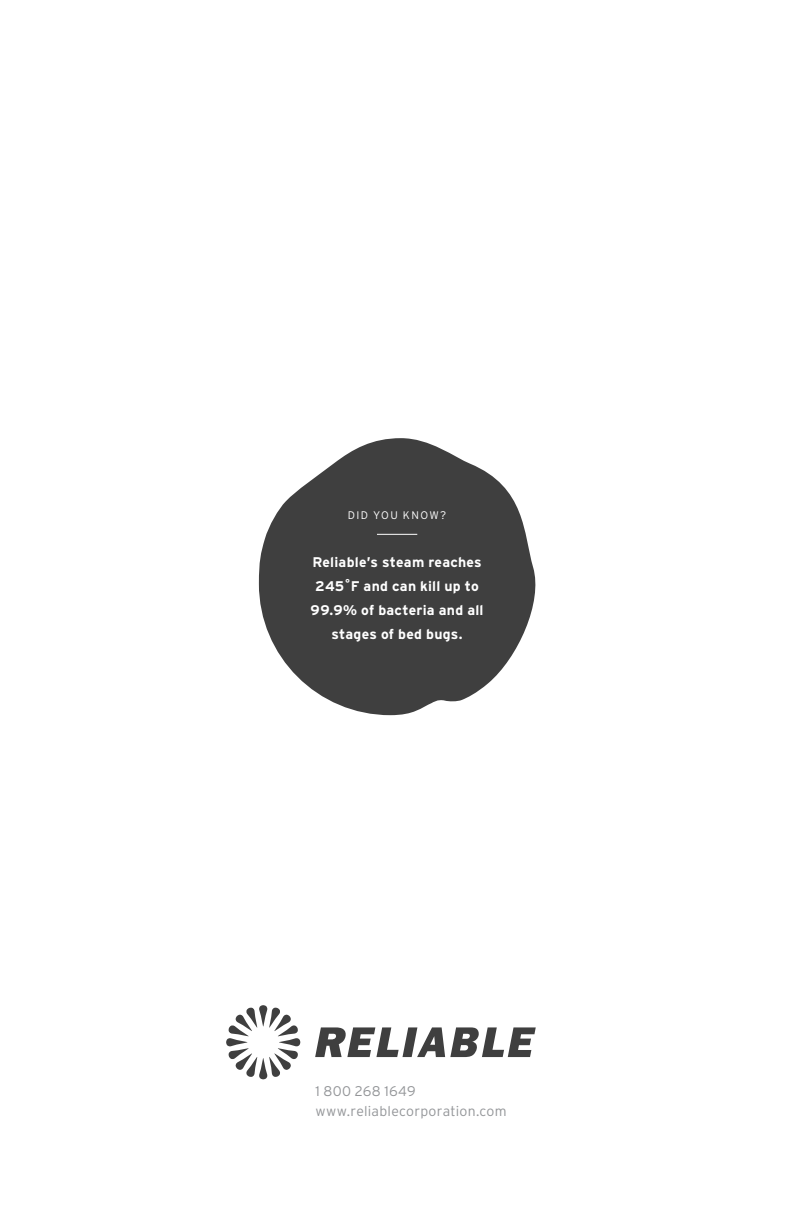
<style>
.page{position:relative;width:792px;height:1224px;background:#fff}
.page>*{position:absolute;margin:0;border:0;box-sizing:border-box;transform-origin:0 0}
.t1{font:700 14px/24px "Interstate";letter-spacing:.02em;color:#fff;text-align:center}
.t2{font:300 14px/20px "Interstate";letter-spacing:.02em;color:#939598}
.t3{font:300 11px "Interstate";letter-spacing:.13em;color:#fff}
</style>
<div class="page">
<svg style="left:226px;top:1005px;width:74px;height:74px"></svg>
<svg style="left:315px;top:1027px;width:221px;height:30px"></svg>
<svg style="left:259px;top:438px;width:277px;height:277px;fill:#3f3f3f"></svg>
<hr style="left:377px;top:534px;width:40px;height:1px;background:#fff">
<p class="t3" style="left:348px;top:509px;width:100px">DID YOU KNOW?</p>
<p class="t1" style="left:311px;top:550px;width:174px">Reliable’s steam reaches<br>245˚F and can kill up to<br>99.9% of bacteria and all stages of bed bugs.</p>
<p class="t2" style="left:315px;top:1081px;width:193px">1 800 268 1649 www.reliablecorporation.com</p>
</div>
